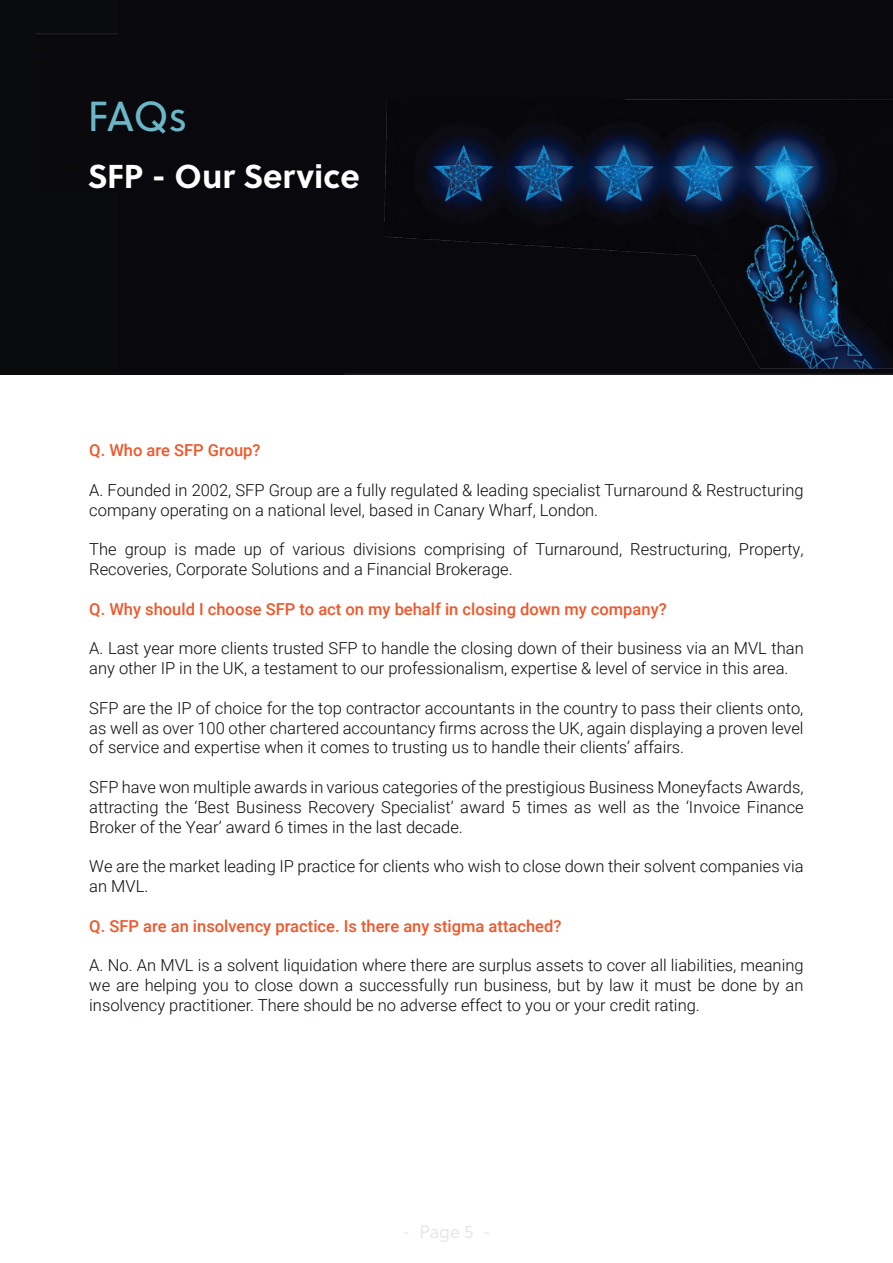
<style>
.page{position:relative;width:893px;height:1263px;background:#fff}
.page>*{position:absolute;margin:0;border:0;box-sizing:border-box;transform-origin:0 0}
.t1{font:41.85px "Soleil";color:#6bb6c7}
.t2{font:700 33px "Soleil";color:#fff}
.t3{font:18px "Soleil Lt";color:#e5e4e3}
.t4{font:300 16.5px/19.8px "Roboto";color:#090b0d}
.t5{font:500 16.5px "Roboto";color:#f1562a}
</style>
<div class="page">
<div style="left:0;top:0;width:384px;height:375px;background:#090b0d"></div>
<div style="left:36px;top:0;width:83px;height:362px;background:#090b0d"></div>
<div style="left:119px;top:0;width:774px;height:372px;background:#09080c"></div>
<img style="left:384px;top:99px;width:509px;height:276px">
<h1 class="t1" style="left:87px;top:86px;width:102px">FAQs</h1>
<h2 class="t2" style="left:87px;top:151px;width:274px">SFP - Our Service</h2>
<p class="t5" style="left:89px;top:439px;width:173px">Q. Who are SFP Group?</p>
<p class="t4" style="left:89px;top:479px;width:716px">A. Founded in 2002, SFP Group are a fully regulated &amp; leading specialist Turnaround &amp; Restructuring company operating on a national level, based in Canary Wharf, London.</p>
<p class="t4" style="left:89px;top:539px;width:716px">The group is made up of various divisions comprising of Turnaround, Restructuring, Property,<br>Recoveries, Corporate Solutions and a Financial Brokerage.</p>
<p class="t5" style="left:89px;top:597px;width:579px">Q. Why should I choose SFP to act on my behalf in closing down my company?</p>
<p class="t4" style="left:89px;top:638px;width:716px">A. Last year more clients trusted SFP to handle the closing down of their business via an MVL than any other IP in the UK, a testament to our professionalism, expertise &amp; level of service in this area.</p>
<p class="t4" style="left:89px;top:697px;width:716px;text-align:justify">SFP are the IP of choice for the top contractor accountants in the country to pass their clients onto, as well as over 100 other chartered accountancy firms across the UK, again displaying a proven level of service and expertise when it comes to trusting us to handle their clients’ affairs.</p>
<p class="t4" style="left:89px;top:776px;width:716px;text-align:justify">SFP have won multiple awards in various categories of the prestigious Business Moneyfacts Awards, attracting the ‘Best Business Recovery Specialist’ award 5 times as well as the ‘Invoice Finance Broker of the Year’ award 6 times in the last decade.</p>
<p class="t4" style="left:89px;top:856px;width:716px">We are the market leading IP practice for clients who wish to close down their solvent companies via an MVL.</p>
<p class="t5" style="left:89px;top:914px;width:473px">Q. SFP are an insolvency practice. Is there any stigma attached?</p>
<p class="t4" style="left:89px;top:955px;width:716px;text-align:justify">A. No. An MVL is a solvent liquidation where there are surplus assets to cover all liabilities, meaning we are helping you to close down a successfully run business, but by law it must be done by an insolvency practitioner. There should be no adverse effect to you or your credit rating.</p>
<p class="t3" style="left:402px;top:1219px;width:90px">- Page 5 -</p>
</div>
